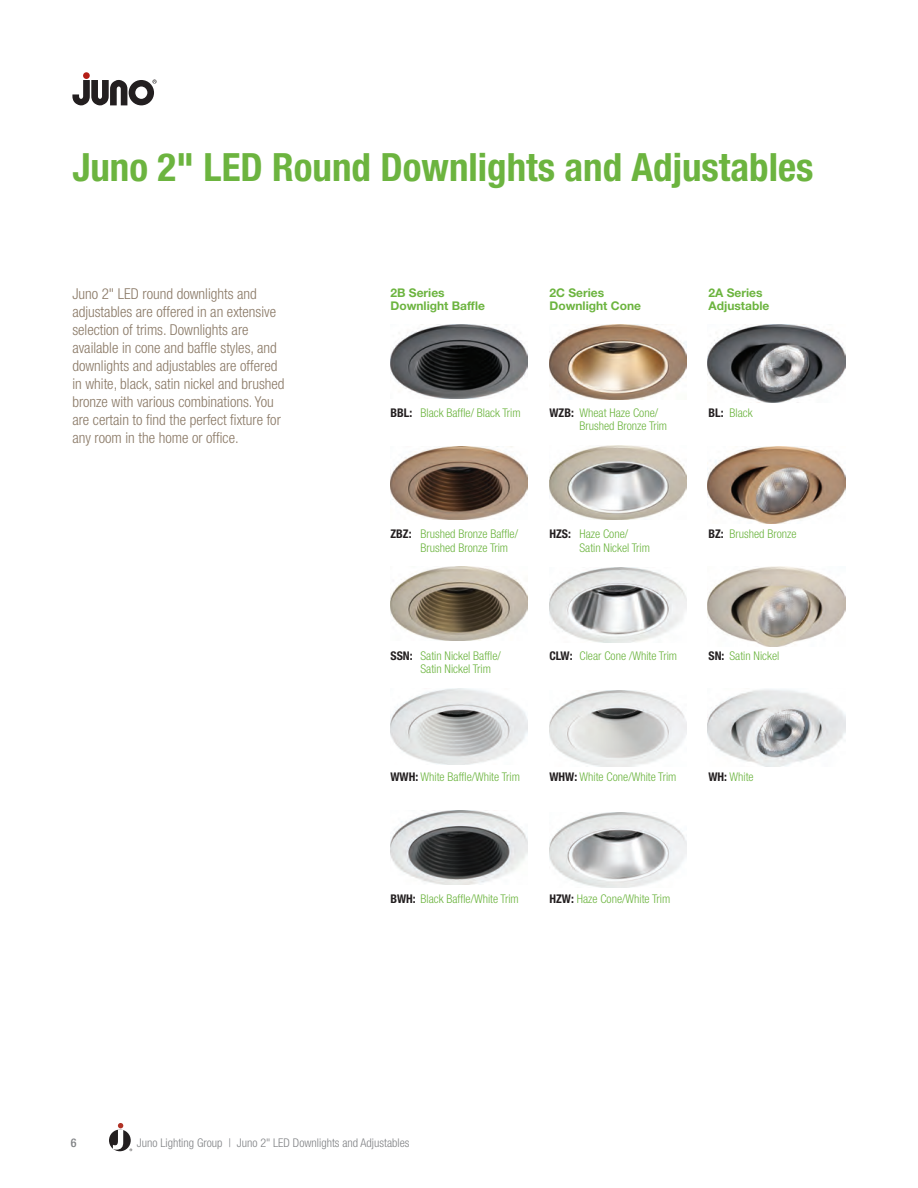
<style>
.page{position:relative;width:918px;height:1188px;background:#fff}
.page>*{position:absolute;margin:0;border:0;box-sizing:border-box;transform-origin:0 0}
.t1{font:700 condensed 39px "Helvetica Neue LT Std";color:#6cb43f}
.Body_9_11{font:300 condensed 15px/18px "Helvetica Neue LT Std";color:#8a7966}
.finish_callouts_cond{font:300 condensed 12px "Helvetica Neue LT Std";color:#6cb43f}
.Body_9_11-2{font:300 condensed 12px "Helvetica Neue LT Std";color:#6cb43f}
.Body_9_11-3{font:700 12px "Helvetica Neue LT Std";color:#6cb43f}
.t2{font:300 condensed 12px "Helvetica Neue LT Std";color:#808285}
.t3{font:500 condensed 12px "Helvetica Neue LT Std";color:#808285}
.s1{font-weight:700;color:#231f20}
</style>
<div class="page">
<div style="left:83px;top:72px;width:7px;height:7px;background:#b41d15;border-radius:50%"></div>
<svg style="left:72px;top:79px;width:85px;height:27px"></svg>
<svg style="left:109px;top:1130px;width:22px;height:21px"></svg>
<svg style="left:113px;top:1123px;width:10px;height:27px"></svg>
<img style="left:708px;top:324px;width:137px;height:78px">
<img style="left:390px;top:324px;width:137px;height:74px">
<img style="left:390px;top:810px;width:137px;height:74px">
<img style="left:708px;top:446px;width:137px;height:78px">
<img style="left:390px;top:446px;width:137px;height:74px">
<img style="left:549px;top:325px;width:137px;height:74px">
<img style="left:708px;top:566px;width:137px;height:80px">
<img style="left:390px;top:566px;width:137px;height:74px">
<img style="left:549px;top:445px;width:137px;height:74px">
<img style="left:708px;top:689px;width:137px;height:78px">
<img style="left:390px;top:689px;width:137px;height:76px">
<img style="left:549px;top:568px;width:137px;height:75px">
<img style="left:549px;top:690px;width:137px;height:76px">
<img style="left:549px;top:812px;width:137px;height:75px">
<p class="t1" style="left:72px;top:143px;width:743px">Juno 2" LED Round Downlights and Adjustables</p>
<p class="Body_9_11" style="left:72px;top:284px;width:214px">Juno 2" LED round downlights and adjustables are offered in an extensive selection of trims. Downlights are available in cone and baffle styles, and downlights and adjustables are offered in white, black, satin nickel and brushed bronze with various combinations. You are certain to find the perfect fixture for any room in the home or office.</p>
<p class="Body_9_11-3" style="left:390px;top:285px;width:56px">2B Series</p>
<p class="Body_9_11-3" style="left:549px;top:285px;width:56px">2C Series</p>
<p class="Body_9_11-3" style="left:708px;top:285px;width:55px">2A Series</p>
<p class="Body_9_11-3" style="left:390px;top:298px;width:96px">Downlight Baffle</p>
<p class="Body_9_11-3" style="left:549px;top:298px;width:93px">Downlight Cone</p>
<p class="Body_9_11-3" style="left:708px;top:298px;width:62px">Adjustable</p>
<p class="Body_9_11-2" style="left:390px;top:405px;width:132px"><span class="s1">BBL:</span> Black Baffle/ Black Trim</p>
<p class="Body_9_11-2" style="left:549px;top:405px;width:110px"><span class="s1">WZB:</span> Wheat Haze Cone/</p>
<p class="Body_9_11-2" style="left:708px;top:405px;width:46px"><span class="s1">BL:</span> Black</p>
<p class="Body_9_11-2" style="left:579px;top:419px;width:89px">Brushed Bronze Trim</p>
<p class="finish_callouts_cond" style="left:390px;top:527px;width:129px"><span class="s1">ZBZ:</span> Brushed Bronze Baffle/</p>
<p class="finish_callouts_cond" style="left:549px;top:527px;width:80px"><span class="s1">HZS:</span> Haze Cone/</p>
<p class="finish_callouts_cond" style="left:708px;top:527px;width:90px"><span class="s1">BZ:</span> Brushed Bronze</p>
<p class="finish_callouts_cond" style="left:420px;top:540px;width:89px">Brushed Bronze Trim</p>
<p class="finish_callouts_cond" style="left:579px;top:540px;width:72px">Satin Nickel Trim</p>
<p class="finish_callouts_cond" style="left:390px;top:648px;width:112px"><span class="s1">SSN:</span> Satin Nickel Baffle/</p>
<p class="finish_callouts_cond" style="left:549px;top:648px;width:129px"><span class="s1">CLW:</span> Clear Cone /White Trim</p>
<p class="finish_callouts_cond" style="left:708px;top:648px;width:72px"><span class="s1">SN:</span> Satin Nickel</p>
<p class="finish_callouts_cond" style="left:420px;top:662px;width:72px">Satin Nickel Trim</p>
<p class="finish_callouts_cond" style="left:390px;top:770px;width:131px"><span class="s1">WWH:</span> White Baffle/White Trim</p>
<p class="finish_callouts_cond" style="left:549px;top:770px;width:129px"><span class="s1">WHW:</span> White Cone/White Trim</p>
<p class="finish_callouts_cond" style="left:708px;top:770px;width:47px"><span class="s1">WH:</span> White</p>
<p class="Body_9_11-2" style="left:390px;top:891px;width:130px"><span class="s1">BWH:</span> Black Baffle/White Trim</p>
<p class="Body_9_11-2" style="left:549px;top:891px;width:122px"><span class="s1">HZW:</span> Haze Cone/White Trim</p>
<p class="t3" style="left:71px;top:1135px;width:7px">6</p>
<p class="t2" style="left:137px;top:1136px;width:274px">Juno Lighting Group | Juno 2" LED Downlights and Adjustables</p>
</div>
